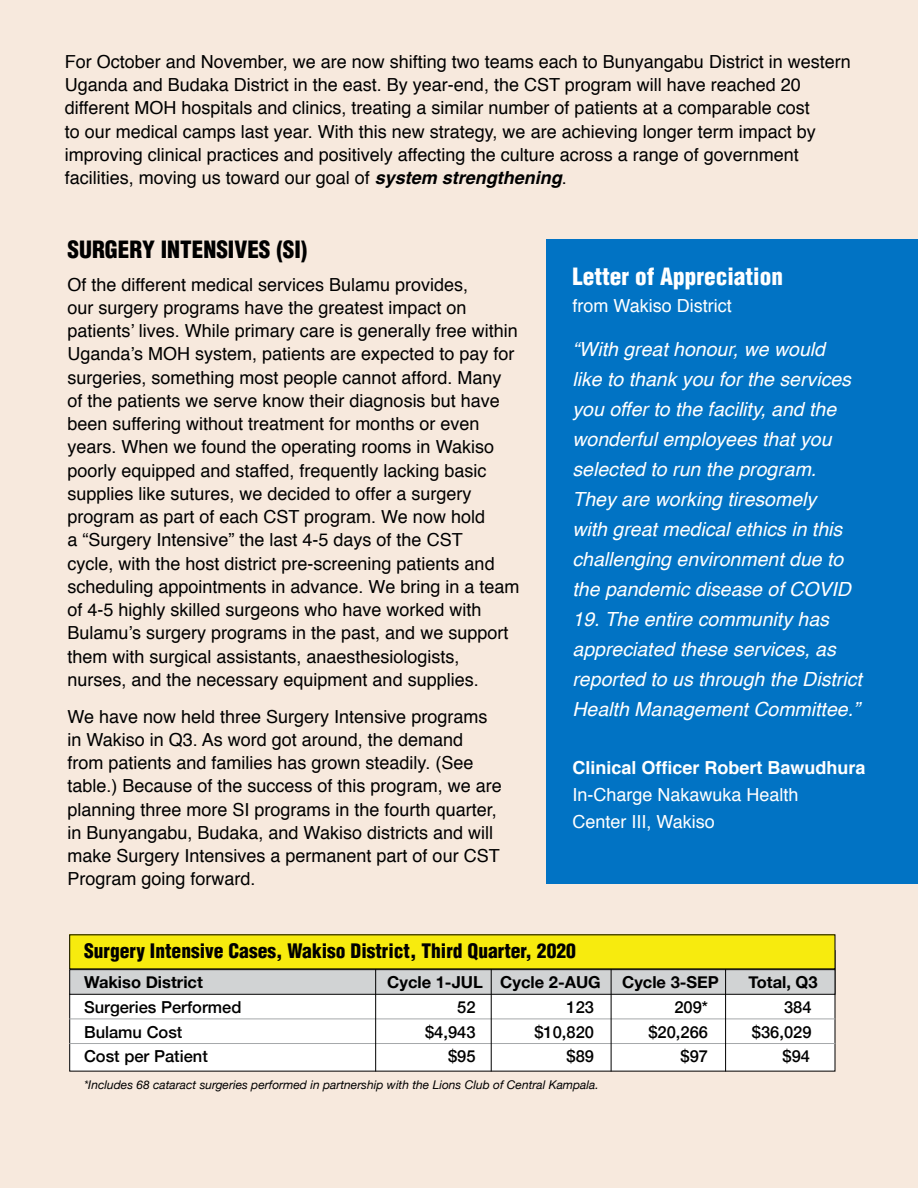
<style>
.page{position:relative;width:918px;height:1188px;background:#f7e9dd}
.page>*{position:absolute;margin:0;border:0;box-sizing:border-box;transform-origin:0 0}
.t1{font:900 condensed 23.25px "Helvetica";color:#000}
.t2{font:900 condensed 23.25px "Helvetica";color:#fff}
.t3{font:italic 19.5px/30px "Helvetica";color:#fff}
.t4{font:900 condensed 19.5px "Helvetica";color:#000}
.t5{font:18px/23.2px "Helvetica";color:#000}
.t6{font:18px/27px "Helvetica";color:#fff}
.t7{font:700 18px "Helvetica";color:#fff}
.t8{font:500 16.5px "Helvetica Neue";color:#000}
.t9{font:700 16.5px "Helvetica Neue";color:#000}
.t10{font:italic 12px "Helvetica Neue";color:#000}
.s1{font-weight:700;font-style:italic}
</style>
<div class="page">
<div style="left:547px;top:239px;width:371px;height:645px;background:#0173c4"></div>
<div style="left:70px;top:951px;width:765px;height:120px;background:#fff"></div>
<div style="left:70px;top:935px;width:765px;height:34px;background:#f7eb0e"></div>
<div style="left:70px;top:970px;width:765px;height:24px;background:#d1d3d4"></div>
<div style="left:69px;top:969px;width:766px;height:26px;border:1px solid #000"></div>
<hr style="left:69px;top:1043px;width:766px;height:1px;background:#a5a8aa">
<hr style="left:69px;top:1019px;width:766px;height:1px;background:#a5a8aa">
<hr style="left:375px;top:969px;width:1px;height:103px;background:#000">
<hr style="left:491px;top:969px;width:1px;height:103px;background:#000">
<hr style="left:611px;top:969px;width:1px;height:103px;background:#000">
<hr style="left:725px;top:969px;width:1px;height:103px;background:#000">
<p class="t5" style="left:65px;top:51px;width:788px">For October and November, we are now shifting two teams each to Bunyangabu District in western Uganda and Budaka District in the east. By year-end, the CST program will have reached 20 different MOH hospitals and clinics, treating a similar number of patients at a comparable cost<br>to our medical camps last year. With this new strategy, we are achieving longer term impact by improving clinical practices and positively affecting the culture across a range of government facilities, moving us toward our goal of <span class="s1">system strengthening</span>.</p>
<p class="t1" style="left:68px;top:235px;width:241px">SURGERY INTENSIVES (SI)</p>
<p class="t5" style="left:68px;top:274px;width:453px">Of the different medical services Bulamu provides,<br>our surgery programs have the greatest impact on patients’ lives. While primary care is generally free within Uganda’s MOH system, patients are expected to pay for surgeries, something most people cannot afford. Many of the patients we serve know their diagnosis but have been suffering without treatment for months or even years. When we found the operating rooms in Wakiso poorly equipped and staffed, frequently lacking basic supplies like sutures, we decided to offer a surgery program as part of each CST program. We now hold<br>a “Surgery Intensive” the last 4-5 days of the CST<br>cycle, with the host district pre-screening patients and scheduling appointments in advance. We bring in a team of 4-5 highly skilled surgeons who have worked with Bulamu’s surgery programs in the past, and we support them with surgical assistants, anaesthesiologists, nurses, and the necessary equipment and supplies.</p>
<p class="t5" style="left:68px;top:706px;width:436px">We have now held three Surgery Intensive programs in Wakiso in Q3. As word got around, the demand from patients and families has grown steadily. (See table.) Because of the success of this program, we are planning three more SI programs in the fourth quarter, in Bunyangabu, Budaka, and Wakiso districts and will make Surgery Intensives a permanent part of our CST Program going forward.</p>
<p class="t2" style="left:572px;top:262px;width:212px">Letter of Appreciation</p>
<p class="t6" style="left:572px;top:293px;width:161px">from Wakiso District</p>
<p class="t3" style="left:572px;top:334px;width:280px">“With great honour, we would like to thank you for the services you offer to the facility, and the wonderful employees that you selected to run the program.<br>They are working tiresomely with great medical ethics in this challenging environment due to the pandemic disease of COVID</p>
<p class="t3" style="left:572px;top:604px;width:291px">19. The entire community has appreciated these services, as reported to us through the District<br>Health Management Committee.”</p>
<p class="t7" style="left:572px;top:756px;width:295px">Clinical Officer Robert Bawudhura</p>
<p class="t6" style="left:572px;top:782px;width:228px">In-Charge Nakawuka Health<br>Center III, Wakiso</p>
<p class="t4" style="left:84px;top:939px;width:493px">Surgery Intensive Cases, Wakiso District, Third Quarter, 2020</p>
<p class="t9" style="left:84px;top:970px;width:120px">Wakiso District</p>
<p class="t9" style="left:387px;top:970px;width:215px">Cycle 1-JUL Cycle 2-AUG</p>
<p class="t9" style="left:622px;top:970px;width:98px">Cycle 3-SEP</p>
<p class="t9" style="left:749px;top:970px;width:71px">Total, Q3</p>
<p class="t8" style="left:84px;top:994px;width:159px">Surgeries Performed</p>
<p class="t8" style="left:457px;top:994px;width:20px">52</p>
<p class="t8" style="left:567px;top:994px;width:29px">123</p>
<p class="t8" style="left:674px;top:994px;width:35px">209*</p>
<p class="t8" style="left:784px;top:994px;width:29px">384</p>
<p class="t8" style="left:84px;top:1018px;width:100px">Bulamu Cost</p>
<p class="t8" style="left:425px;top:1018px;width:52px">$4,943</p>
<p class="t8" style="left:534px;top:1018px;width:61px">$10,820</p>
<p class="t8" style="left:648px;top:1018px;width:61px">$20,266</p>
<p class="t8" style="left:752px;top:1018px;width:61px">$36,029</p>
<p class="t8" style="left:84px;top:1043px;width:125px">Cost per Patient</p>
<p class="t8" style="left:448px;top:1043px;width:29px">$95</p>
<p class="t8" style="left:567px;top:1043px;width:29px">$89</p>
<p class="t8" style="left:681px;top:1043px;width:29px">$97</p>
<p class="t8" style="left:783px;top:1043px;width:29px">$94</p>
<p class="t10" style="left:84px;top:1076px;width:516px">*Includes 68 cataract surgeries performed in partnership with the Lions Club of Central Kampala.</p>
</div>
